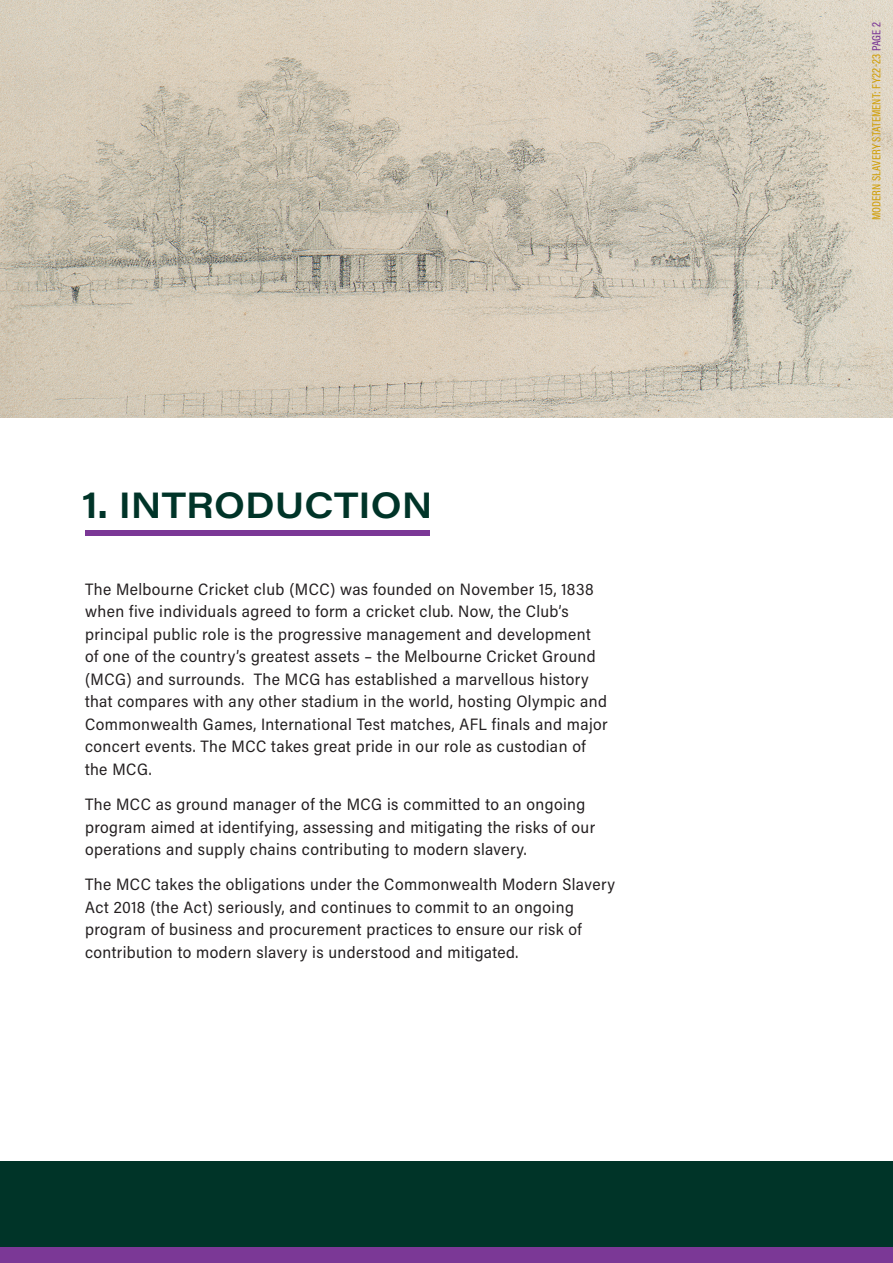
<style>
.page{position:relative;width:893px;height:1263px;background:#fff}
.page>*{position:absolute;margin:0;border:0;box-sizing:border-box;transform-origin:0 0}
.Subtitle{font:600 36px "Acumin Pro Wide";letter-spacing:.005em;color:#003428}
.Body_Text_-_Align_Left{font:16.5px/22.5px "Acumin Pro Semi Cond";letter-spacing:.025em;color:#231f20}
.t1{font:500 12px "Acumin Pro Cond";letter-spacing:.01em;color:#d09f0a}
.s1{color:#7b3896}
</style>
<div class="page">
<div style="left:0;top:1161px;width:893px;height:102px;background:#003428"></div>
<div style="left:0;top:1247px;width:893px;height:16px;background:#7b3896"></div>
<img style="left:0;top:0;width:893px;height:417px">
<div style="left:85px;top:530px;width:344px;height:5px;background:#7b3896"></div>
<p class="Subtitle" style="left:82px;top:479px;width:352px">1. INTRODUCTION</p>
<p class="Body_Text_-_Align_Left" style="left:85px;top:577px;width:524px">The Melbourne Cricket club (MCC) was founded on November 15, 1838 when five individuals agreed to form a cricket club. Now, the Club’s principal public role is the progressive management and development of one of the country’s greatest assets – the Melbourne Cricket Ground (MCG) and surrounds. The MCG has established a marvellous history that compares with any other stadium in the world, hosting Olympic and Commonwealth Games, International Test matches, AFL finals and major concert events. The MCC takes great pride in our role as custodian of the MCG.</p>
<p class="Body_Text_-_Align_Left" style="left:85px;top:792px;width:512px">The MCC as ground manager of the MCG is committed to an ongoing program aimed at identifying, assessing and mitigating the risks of our operations and supply chains contributing to modern slavery.</p>
<p class="Body_Text_-_Align_Left" style="left:85px;top:873px;width:531px">The MCC takes the obligations under the Commonwealth Modern Slavery Act 2018 (the Act) seriously, and continues to commit to an ongoing program of business and procurement practices to ensure our risk of contribution to modern slavery is understood and mitigated.</p>
<p class="t1" style="left:869px;top:220px;width:200px;rotate:-90deg">MODERN SLAVERY STATEMENT: FY22-23 <span class="s1">PAGE 2</span></p>
</div>
